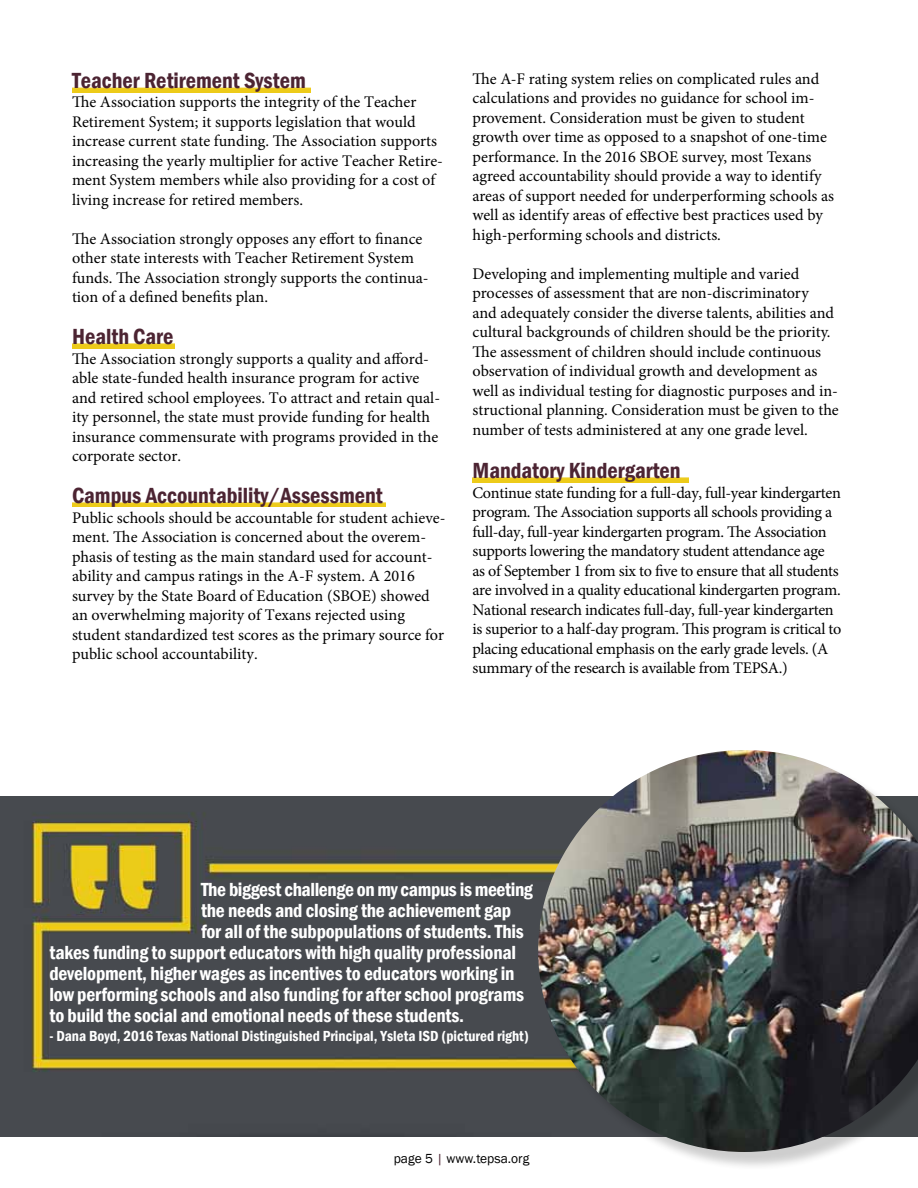
<style>
.page{position:relative;width:918px;height:1188px;background:#fff}
.page>*{position:absolute;margin:0;border:0;box-sizing:border-box;transform-origin:0 0}
.t1{font:600 condensed 22.5px "Franklin Gothic";color:#4c2432}
.t2{font:600 condensed 19.5px "Franklin Gothic";letter-spacing:-.01em;color:#fff}
.t3{font:16.2px/19.5px "Minion Pro";color:#000}
.t4{font:16.2px/19.5px "Minion Pro";letter-spacing:-.02em;color:#000}
.t5{font:600 condensed 15px "Franklin Gothic";color:#fff}
.t6{font:13.5px "Franklin Gothic";color:#000}
.s1{color:#4c2432}
</style>
<div class="page">
<img style="left:472px;top:477px;width:216px;height:5px">
<img style="left:72px;top:502px;width:313px;height:5px">
<img style="left:72px;top:343px;width:103px;height:5px">
<img style="left:72px;top:87px;width:238px;height:5px">
<img style="left:0;top:797px;width:538px;height:340px">
<div style="left:540px;top:752px;width:378px;height:419px;background:#000;opacity:.2"></div>
<img style="left:538px;top:750px;width:380px;height:402px">
<img style="left:55px;top:838px;width:119px;height:75px">
<h1 class="t1" style="left:72px;top:65px;width:235px">Teacher Retirement System</h1>
<p class="t3" style="left:72px;top:92px;width:373px">The Association supports the integrity of the Teacher Retirement System; it supports legislation that would increase current state funding. The Association supports increasing the yearly multiplier for active Teacher Retire&shy;ment System members while also providing for a cost of living increase for retired members.</p>
<p class="t3" style="left:72px;top:229px;width:358px">The Association strongly opposes any effort to finance other state interests with Teacher Retirement System funds. The Association strongly supports the continua&shy;tion of a defined benefits plan.</p>
<h1 class="t1" style="left:72px;top:322px;width:103px">Health Care</h1>
<p class="t3" style="left:72px;top:349px;width:370px">The Association strongly supports a quality and afford&shy;able state-funded health insurance program for active and retired school employees. To attract and retain qual&shy;ity personnel, the state must provide funding for health insurance commensurate with programs provided in the corporate sector.</p>
<h1 class="t1" style="left:72px;top:481px;width:312px">Campus Accountability/Assessment</h1>
<p class="t3" style="left:72px;top:508px;width:375px">Public schools should be accountable for student achieve&shy;ment. The Association is concerned about the overem&shy;phasis of testing as the main standard used for account&shy;ability and campus ratings in the A-F system. A 2016 survey by the State Board of Education (SBOE) showed an overwhelming majority of Texans rejected using student standardized test scores as the primary source for public school accountability.</p>
<p class="t3" style="left:472px;top:69px;width:363px">The A-F rating system relies on complicated rules and calculations and provides no guidance for school im&shy;provement. Consideration must be given to student growth over time as opposed to a snapshot of one-time performance. In the 2016 SBOE survey, most Texans agreed accountability should provide a way to identify areas of support needed for underperforming schools as well as identify areas of effective best practices used by high-performing schools and districts.</p>
<p class="t3" style="left:472px;top:264px;width:368px">Developing and implementing multiple and varied processes of assessment that are non-discriminatory<br>and adequately consider the diverse talents, abilities and cultural backgrounds of children should be the priority.<br>The assessment of children should include continuous observation of individual growth and development as well as individual testing for diagnostic purposes and in&shy;structional planning. Consideration must be given to the number of tests administered at any one grade level.</p>
<h1 class="t1" style="left:472px;top:456px;width:210px">Mandatory Kindergarten</h1>
<p class="t4" style="left:472px;top:483px;width:370px">Continue state funding for a full-day, full-year kindergarten program. The Association supports all schools providing a full-day, full-year kindergarten program. The Association supports lowering the mandatory student attendance age as of September 1 from six to five to ensure that all students are involved in a quality educational kindergarten program.<br>National research indicates full-day, full-year kindergarten is superior to a half-day program. This program is critical to placing educational emphasis on the early grade levels. (A summary of the research is available from TEPSA.)</p>
<p class="t2" style="left:201px;top:876px;width:333px">The biggest challenge on my campus is meeting</p>
<p class="t2" style="left:201px;top:897px;width:312px">the needs and closing the achievement gap</p>
<p class="t2" style="left:201px;top:918px;width:324px">for all of the subpopulations of students. This</p>
<p class="t2" style="left:50px;top:939px;width:468px">takes funding to support educators with high quality professional</p>
<p class="t2" style="left:50px;top:960px;width:467px">development, higher wages as incentives to educators working in</p>
<p class="t2" style="left:50px;top:981px;width:476px">low performing schools and also funding for after school programs</p>
<p class="t2" style="left:50px;top:1002px;width:416px">to build the social and emotional needs of these students.</p>
<p class="t5" style="left:50px;top:1026px;width:481px">- Dana Boyd, 2016 Texas National Distinguished Principal, Ysleta ISD (pictured right)</p>
<p class="t6" style="left:394px;top:1150px;width:137px">page 5 <span class="s1">|</span> www.tepsa.org</p>
</div>
